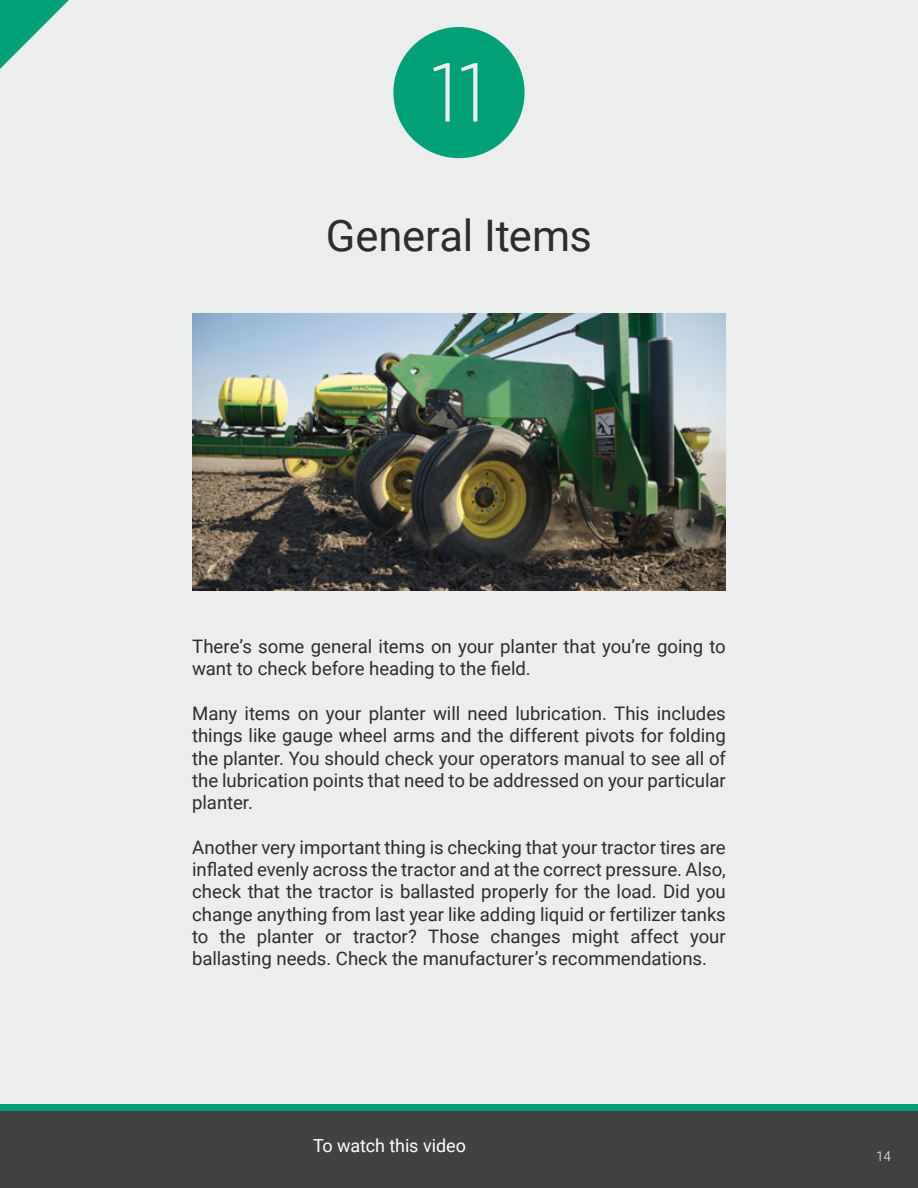
<style>
.page{position:relative;width:918px;height:1188px;background:#fff}
.page>*{position:absolute;margin:0;border:0;box-sizing:border-box;transform-origin:0 0}
.t1{font:300 82.8px "Gotham";color:#eceded}
.t2{font:43.5px "Roboto";letter-spacing:-.005em;color:#2d2d2c}
.t3{font:18.6px/22.4px "Roboto";color:#2d2d2c;text-align:justify}
.t4{font:18px "Roboto";letter-spacing:-.005em;color:#fff}
.t5{font:300 13.5px "Roboto";color:#f7f8f9}
</style>
<div class="page">
<div style="left:0;top:0;width:918px;height:1104px;background:#eceded"></div>
<svg style="left:0;top:0;width:82px;height:82px;background:#98d2c2"></svg>
<div style="left:0;top:1111px;width:918px;height:77px;background:#424242"></div>
<div style="left:0;top:1104px;width:918px;height:7px;background:#00a176"></div>
<img style="left:192px;top:313px;width:534px;height:278px">
<div style="left:393px;top:27px;width:132px;height:131px;background:#00a176;border-radius:50%"></div>
<h1 class="t1" style="left:431px;top:40px;width:57px">11</h1>
<h2 class="t2" style="left:326px;top:205px;width:268px">General Items</h2>
<p class="t3" style="left:192px;top:634px;width:535px">There’s some general items on your planter that you’re going to want to check before heading to the field.</p>
<p class="t3" style="left:192px;top:701px;width:535px">Many items on your planter will need lubrication. This includes things like gauge wheel arms and the different pivots for folding the planter. You should check your operators manual to see all of the lubrication points that need to be addressed on your particular planter.</p>
<p class="t3" style="left:192px;top:835px;width:535px">Another very important thing is checking that your tractor tires are inflated evenly across the tractor and at the correct pressure. Also, check that the tractor is ballasted properly for the load. Did you change anything from last year like adding liquid or fertilizer tanks to the planter or tractor? Those changes might affect your ballasting needs. Check the manufacturer’s recommendations.</p>
<p class="t4" style="left:313px;top:1133px;width:154px">To watch this video</p>
<p class="t5" style="left:876px;top:1147px;width:16px">14</p>
</div>
